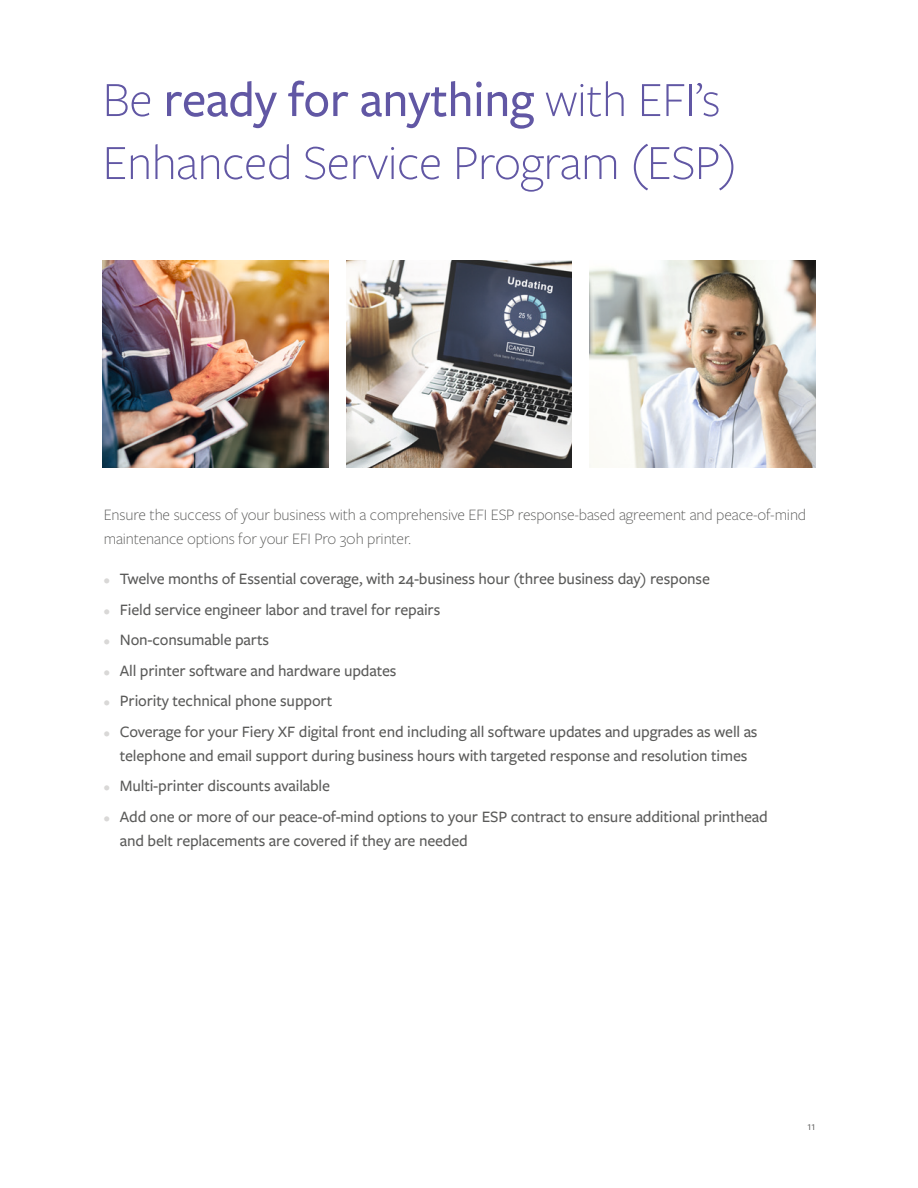
<style>
.page{position:relative;width:918px;height:1188px;background:#fff}
.page>*{position:absolute;margin:0;border:0;box-sizing:border-box;transform-origin:0 0}
.t1{font:300 51px/63px "Freight Sans Pro";letter-spacing:-.01em;color:#6157a4}
.t2{font:500 16.5px/24px "Freight Sans Pro";letter-spacing:-.01em;color:#5a5a59;text-align:center}
.t3{font:300 16.5px/24px "Freight Sans Pro";letter-spacing:-.01em;color:#5a5a59}
.t4{font:12px "Freight Sans Pro";color:#5a5a59}
.s1{font-weight:500}
.s2{font-weight:400;font-size:13.5px;color:#d9d8d7}
</style>
<div class="page">
<img style="left:103px;top:260px;width:225px;height:208px">
<img style="left:346px;top:260px;width:226px;height:208px">
<img style="left:590px;top:260px;width:225px;height:208px">
<h1 class="t1" style="left:103px;top:66px;width:636px">Be <span class="s1">ready for anything</span> with EFI’s<br>Enhanced Service Program (ESP)</h1>
<p class="t3" style="left:104px;top:502px;width:704px">Ensure the success of your business with a comprehensive EFI ESP response-based agreement and peace-of-mind maintenance options for your EFI Pro 30h printer.</p>
<p class="t2" style="left:104px;top:566px;width:608px"><span class="s2">•</span> Twelve months of Essential coverage, with 24-business hour (three business day) response</p>
<p class="t2" style="left:104px;top:597px;width:338px"><span class="s2">•</span> Field service engineer labor and travel for repairs</p>
<p class="t2" style="left:104px;top:627px;width:167px"><span class="s2">•</span> Non-consumable parts</p>
<p class="t2" style="left:104px;top:658px;width:294px"><span class="s2">•</span> All printer software and hardware updates</p>
<p class="t2" style="left:104px;top:688px;width:230px"><span class="s2">•</span> Priority technical phone support</p>
<p class="t2" style="left:104px;top:719px;width:655px"><span class="s2">•</span> Coverage for your Fiery XF digital front end including all software updates and upgrades as well as telephone and email support during business hours with targeted response and resolution times</p>
<p class="t2" style="left:104px;top:773px;width:228px"><span class="s2">•</span> Multi-printer discounts available</p>
<p class="t2" style="left:120px;top:804px;width:649px;text-align:left;text-indent:-16px"><span class="s2">•</span> Add one or more of our peace-of-mind options to your ESP contract to ensure additional printhead and belt replacements are covered if they are needed</p>
<p class="t4" style="left:808px;top:1118px;width:9px">11</p>
</div>
